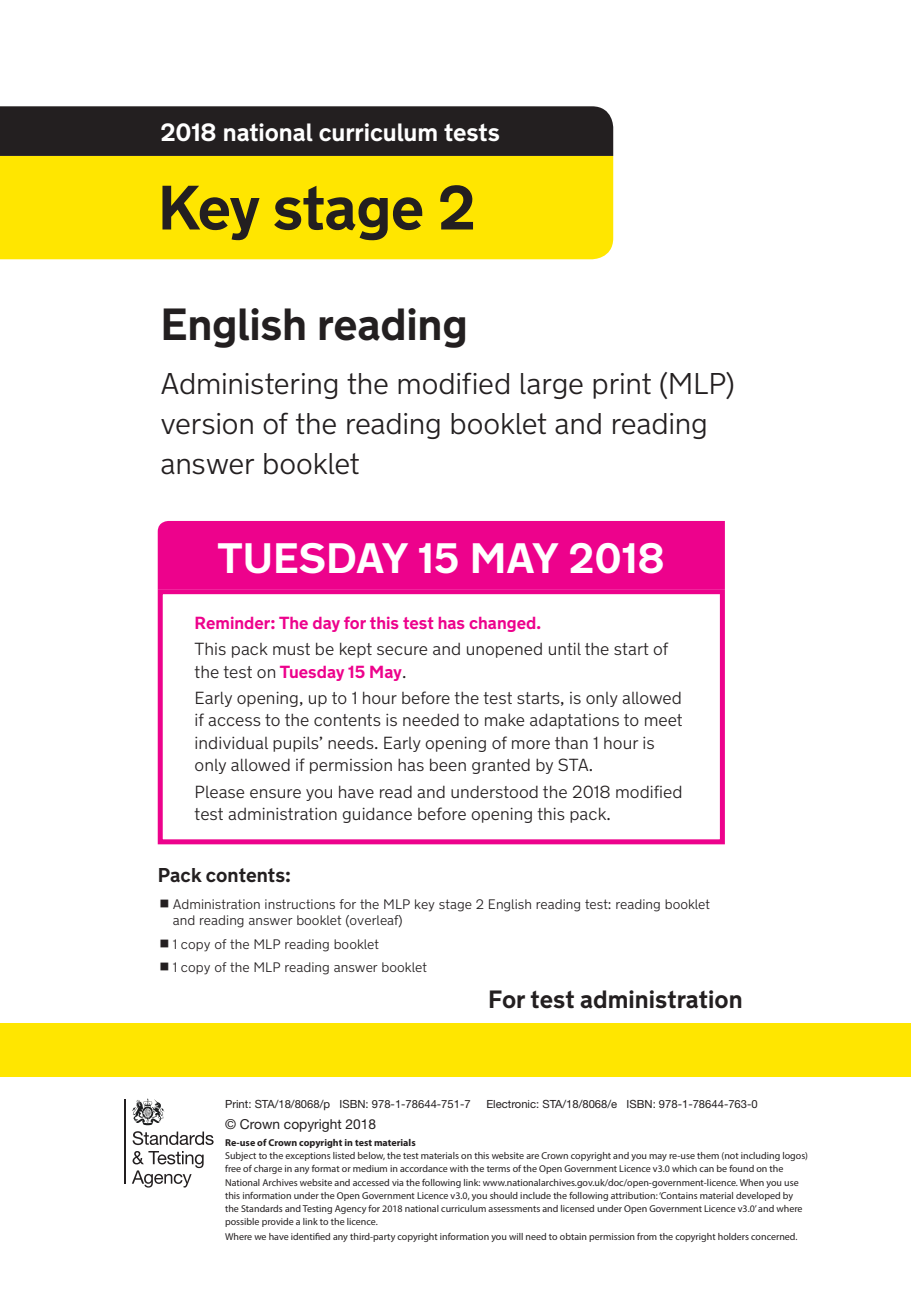
<style>
.page{position:relative;width:911px;height:1290px;background:#fff}
.page>*{position:absolute;margin:0;border:0;box-sizing:border-box;transform-origin:0 0}
.KeyStage{font:700 62.5px "New Transport";letter-spacing:-.015em;color:#231f20}
.Full_Test_Title{font:700 45px "New Transport";letter-spacing:-.01em;color:#231f20}
.CONFIDENTIAL_MATERIA{font:700 42.5px "New Transport";color:#fff}
.Full_Test_Title-2{font:300 30px/40px "New Transport";letter-spacing:-.01em;color:#231f20}
.National_Curriculum{font:700 25px "New Transport";letter-spacing:-.005em;color:#fff}
.For_test_administrat{font:700 25px "New Transport";color:#231f20}
.Test_date{font:700 20px "New Transport";color:#231f20}
.Test_Instruction{font:300 17.5px/22.5px "New Transport";color:#231f20}
.Test_Instruction-2{font:700 17.5px "New Transport";color:#ed028c}
.t1{font:300 13.75px/16.2px "New Transport";color:#231f20}
.P__paragraph_text{font:13.75px "Helvetica Neue LT Std";color:#231f20}
.P__paragraph_text-2{font:11.25px "Helvetica Neue LT Std";color:#231f20}
.P__paragraph_text-3{font:10px/13.1px "Myriad Pro";color:#231f20}
.s1{font-weight:700;color:#ed028c}
.s2{font-weight:700}
</style>
<div class="page">
<hr style="left:124px;top:1098px;width:2px;height:85px;background:#231f20">
<svg style="left:132px;top:1098px;width:32px;height:27px"></svg>
<svg style="left:133px;top:1131px;width:81px;height:14px"></svg>
<svg style="left:132px;top:1151px;width:72px;height:36px"></svg>
<div style="left:0;top:1024px;width:911px;height:53px;background:#ffe600"></div>
<div style="left:0;top:156px;width:613px;height:103px;background:#ffe600"></div>
<div style="left:0;top:106px;width:613px;height:50px;background:#231f20"></div>
<div style="left:158px;top:589px;width:567px;height:255px;border:5px solid #ed028c"></div>
<div style="left:158px;top:521px;width:567px;height:68px;background:#ed028c"></div>
<p class="National_Curriculum" style="left:160px;top:116px;width:341px">2018 national curriculum tests</p>
<p class="KeyStage" style="left:158px;top:168px;width:320px">Key stage 2</p>
<p class="Full_Test_Title" style="left:160px;top:296px;width:309px">English reading</p>
<p class="Full_Test_Title-2" style="left:160px;top:364px;width:575px">Administering the modified large print (MLP) version of the reading booklet and reading answer booklet</p>
<p class="CONFIDENTIAL_MATERIA" style="left:217px;top:532px;width:449px">TUESDAY 15 MAY 2018</p>
<p class="Test_Instruction-2" style="left:195px;top:612px;width:348px">Reminder: The day for this test has changed.</p>
<p class="Test_Instruction" style="left:195px;top:638px;width:475px">This pack must be kept secure and unopened until the start of the test on <span class="s1">Tuesday 15 May</span>.</p>
<p class="Test_Instruction" style="left:195px;top:686px;width:489px">Early opening, up to 1 hour before the test starts, is only allowed if access to the contents is needed to make adaptations to meet individual pupils’ needs. Early opening of more than 1 hour is only allowed if permission has been granted by STA.</p>
<p class="Test_Instruction" style="left:195px;top:780px;width:489px">Please ensure you have read and understood the 2018 modified test administration guidance before opening this pack.</p>
<p class="Test_date" style="left:158px;top:862px;width:135px">Pack contents:</p>
<p class="t1" style="left:173px;top:896px;width:539px">Administration instructions for the MLP key stage 2 English reading test: reading booklet and reading answer booklet (overleaf)</p>
<p class="t1" style="left:173px;top:936px;width:208px">1 copy of the MLP reading booklet</p>
<p class="t1" style="left:173px;top:959px;width:256px">1 copy of the MLP reading answer booklet</p>
<p class="For_test_administrat" style="left:488px;top:983px;width:256px">For test administration</p>
<p class="P__paragraph_text-2" style="left:225px;top:1098px;width:247px">Print: STA/18/8068/p ISBN: 978-1-78644-751-7</p>
<p class="P__paragraph_text-2" style="left:486px;top:1098px;width:273px">Electronic: STA/18/8068/e ISBN: 978-1-78644-763-0</p>
<p class="P__paragraph_text" style="left:225px;top:1116px;width:153px">© Crown copyright 2018</p>
<p class="P__paragraph_text-3" style="left:225px;top:1136px;width:584px"><span class="s2">Re-use of Crown copyright in test materials<br></span>Subject to the exceptions listed below, the test materials on this website are Crown copyright and you may re-use them (not including logos) free of charge in any format or medium in accordance with the terms of the Open Government Licence v3.0 which can be found on the National Archives website and accessed via the following link: www.nationalarchives.gov.uk/doc/open-government-licence. When you use this information under the Open Government Licence v3.0, you should include the following attribution: ‘Contains material developed by the Standards and Testing Agency for 2018 national curriculum assessments and licensed under Open Government Licence v3.0’ and where possible provide a link to the licence.</p>
<p class="P__paragraph_text-3" style="left:225px;top:1230px;width:574px">Where we have identified any third-party copyright information you will need to obtain permission from the copyright holders concerned.</p>
</div>
